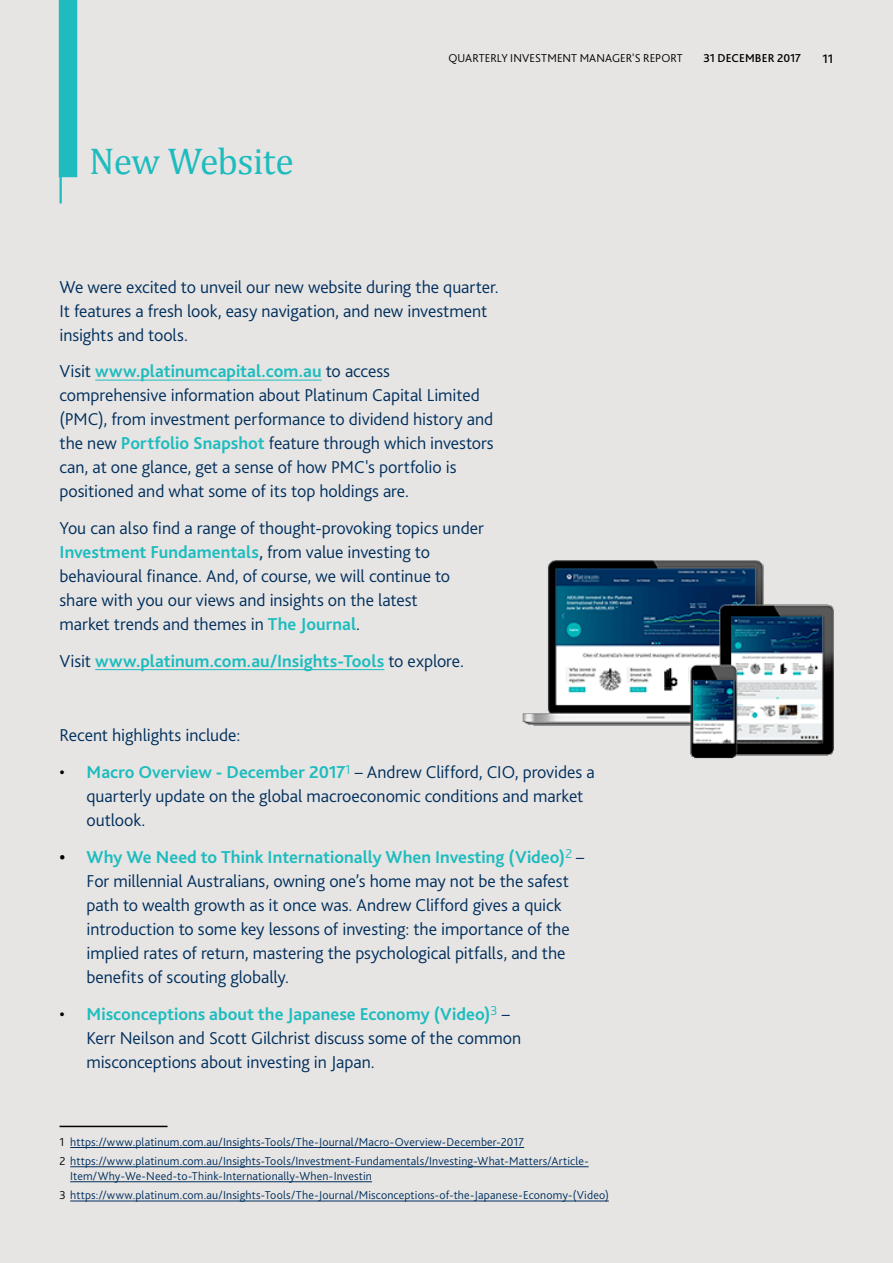
<style>
.page{position:relative;width:893px;height:1263px;background:#e7e5e4}
.page>*{position:absolute;margin:0;border:0;box-sizing:border-box;transform-origin:0 0}
.t1{font:37.5px "Cambria";letter-spacing:-.02em;color:#1ebcbe}
.t2{font:300 18px/24px "Bliss 2";letter-spacing:-.005em;color:#002f5c}
.t3{font:700 18px "Bliss 2";color:#1ebcbe}
.t4{font:500 12.75px "Bliss 2";color:#000}
.t5{font:300 12px/19.2px "Bliss 2";letter-spacing:.015em;color:#002f5c}
.t6{font:300 12px "Bliss 2";letter-spacing:.01em;color:#000}
.t7{font:500 12px "Bliss 2";letter-spacing:.005em;color:#000}
.s1{font-weight:700;color:#1ebcbe}
.s2{font-weight:400}
.s3{font-weight:300;color:#002f5c}
.s4{color:#000}
.s5{font-weight:700;color:#000}
</style>
<div class="page">
<div style="left:59px;top:0;width:18px;height:177px;background:#1ebcbe"></div>
<hr style="left:60px;top:0;width:2px;height:203px;background:#1ebcbe">
<hr style="left:95px;top:380px;width:227px;height:1px;background:#1ebcbe">
<hr style="left:95px;top:669px;width:289px;height:1px;background:#1ebcbe">
<img style="left:522px;top:561px;width:311px;height:198px">
<hr style="left:60px;top:1126px;width:108px;height:1px;background:#000">
<hr style="left:70px;top:1147px;width:454px;height:1px;background:#002f5c">
<hr style="left:70px;top:1166px;width:519px;height:1px;background:#002f5c">
<hr style="left:70px;top:1181px;width:302px;height:1px;background:#002f5c">
<hr style="left:70px;top:1201px;width:539px;height:1px;background:#002f5c">
<h1 class="t1" style="left:89px;top:139px;width:206px">New Website</h1>
<p class="t6" style="left:448px;top:50px;width:236px">QUARTERLY INVESTMENT MANAGER'S REPORT</p>
<p class="t7" style="left:703px;top:50px;width:99px">31 DECEMBER 2017</p>
<p class="t4" style="left:822px;top:50px;width:12px">11</p>
<p class="t2" style="left:60px;top:274px;width:441px">We were excited to unveil our new website during the quarter.<br>It features a fresh look, easy navigation, and new investment insights and tools.</p>
<p class="t2" style="left:60px;top:359px;width:436px">Visit <span class="s1">www.platinumcapital.com.au</span> to access comprehensive information about Platinum Capital Limited (PMC), from investment performance to dividend history and the new <span class="s1">Portfolio Snapshot</span> feature through which investors can, at one glance, get a sense of how PMC's portfolio is positioned and what some of its top holdings are.</p>
<p class="t2" style="left:60px;top:516px;width:426px">You can also find a range of thought-provoking topics under <span class="s1">Investment Fundamentals</span><span class="s2">,</span> from value investing to behavioural finance. And, of course, we will continue to share with you our views and insights on the latest<br>market trends and themes in <span class="s1">The Journal</span>.</p>
<p class="t3" style="left:60px;top:650px;width:406px"><span class="s3">Visit</span> www.platinum.com.au/Insights-Tools <span class="s3">to explore.</span></p>
<p class="t2" style="left:60px;top:723px;width:182px">Recent highlights include:</p>
<p class="t2" style="left:87px;top:759px;width:510px;text-indent:-27px"><span class="s4">•</span> <span class="s1">Macro Overview - December 2017</span><sup>1</sup> – Andrew Clifford, CIO, provides a quarterly update on the global macroeconomic conditions and market outlook.</p>
<p class="t2" style="left:87px;top:844px;width:499px;text-indent:-27px"><span class="s5">•</span> <span class="s1">Why We Need to Think Internationally When Investing (Video)</span><sup>2</sup> – For millennial Australians, owning one’s home may not be the safest path to wealth growth as it once was. Andrew Clifford gives a quick introduction to some key lessons of investing: the importance of the implied rates of return, mastering the psychological pitfalls, and the benefits of scouting globally.</p>
<p class="t2" style="left:87px;top:1001px;width:436px;text-indent:-27px"><span class="s4">•</span> <span class="s1">Misconceptions about the Japanese Economy (Video)</span><sup>3</sup> –<br>Kerr Neilson and Scott Gilchrist discuss some of the common misconceptions about investing in Japan.</p>
<p class="t5" style="left:60px;top:1132px;width:531px"><span class="s4">1</span> https://www.platinum.com.au/Insights-Tools/The-Journal/Macro-Overview-December-2017<br><span class="s4">2</span> https://www.platinum.com.au/Insights-Tools/Investment-Fundamentals/Investing-What-Matters/Article-</p>
<p class="t5" style="left:60px;top:1166px;width:551px;text-indent:11px">Item/Why-We-Need-to-Think-Internationally-When-Investin<br><span class="s4">3</span> https://www.platinum.com.au/Insights-Tools/The-Journal/Misconceptions-of-the-Japanese-Economy-(Video)</p>
</div>
